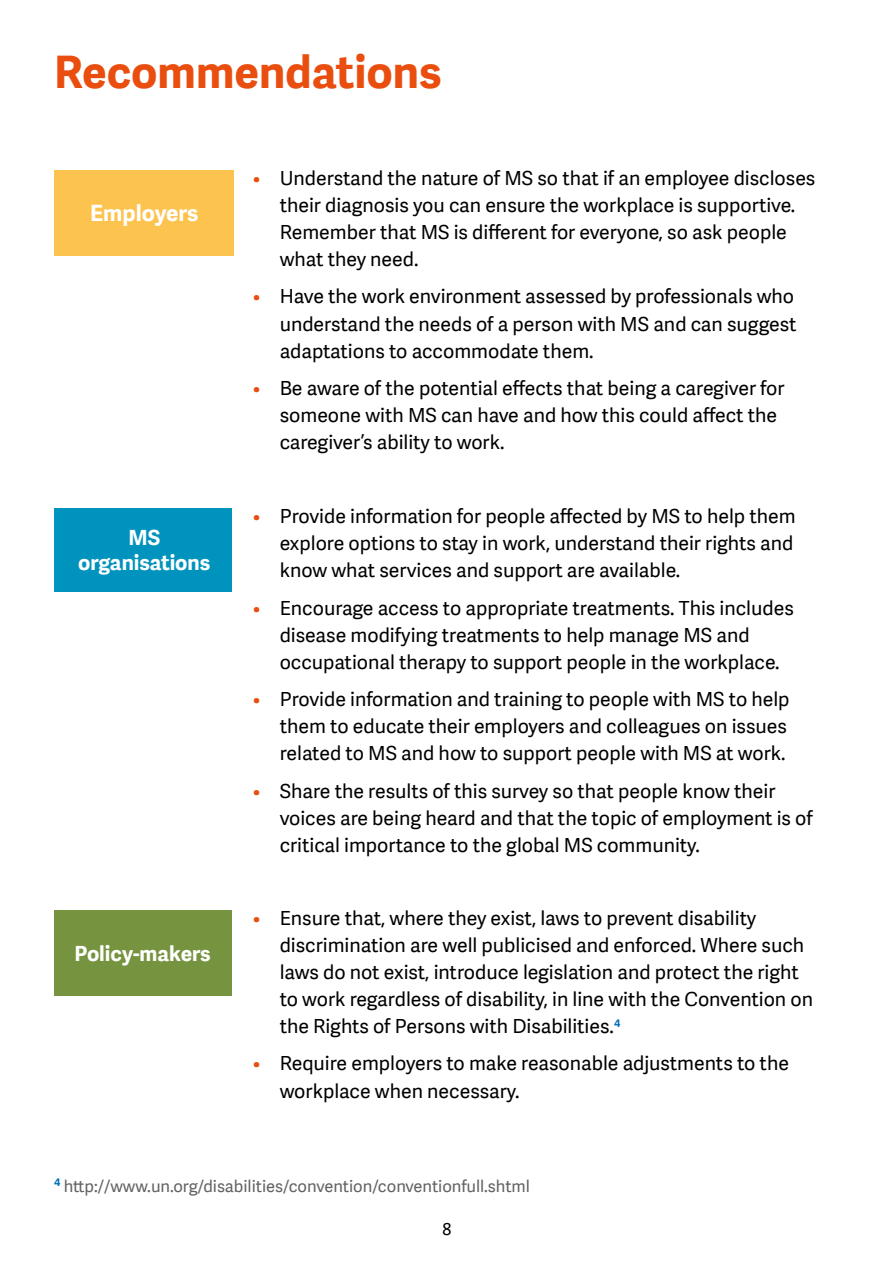
<style>
.page{position:relative;width:893px;height:1263px;background:#fff}
.page>*{position:absolute;margin:0;border:0;box-sizing:border-box;transform-origin:0 0}
.t1{font:700 45px "Adelle Sans";color:#e94e0f}
.t2{font:700 22.5px "Adelle Sans";color:#fff}
.t3{font:700 21px/25.2px "Adelle Sans";color:#fff;text-align:center}
.t4{font:19.5px/27px "Adelle Sans";color:#000}
.t5{font:16.5px "Adelle Sans";color:#646363}
.t6{font:16.5px "Adelle Sans";color:#000}
.s1{color:#e94e0f}
</style>
<div class="page">
<div style="left:54px;top:508px;width:178px;height:83px;background:#0093bd"></div>
<div style="left:55px;top:170px;width:179px;height:85px;background:#fcc34f"></div>
<div style="left:54px;top:910px;width:177px;height:85px;background:#76943f"></div>
<h1 class="t1" style="left:54px;top:39px;width:389px">Recommendations</h1>
<p class="t2" style="left:90px;top:197px;width:110px">Employers</p>
<p class="t3" style="left:78px;top:524px;width:134px">MS organisations</p>
<p class="t3" style="left:75px;top:939px;width:138px">Policy-makers</p>
<p class="t4" style="left:280px;top:164px;width:537px;text-indent:-27px"><span class="s1">•</span> Understand the nature of MS so that if an employee discloses their diagnosis you can ensure the workplace is supportive.<br>Remember that MS is different for everyone, so ask people what they need.</p>
<p class="t4" style="left:280px;top:282px;width:518px;text-indent:-27px"><span class="s1">•</span> Have the work environment assessed by professionals who understand the needs of a person with MS and can suggest adaptations to accommodate them.</p>
<p class="t4" style="left:280px;top:374px;width:506px;text-indent:-27px"><span class="s1">•</span> Be aware of the potential effects that being a caregiver for someone with MS can have and how this could affect the caregiver’s ability to work.</p>
<p class="t4" style="left:280px;top:502px;width:517px;text-align:justify;text-indent:-27px"><span class="s1">•</span> Provide information for people affected by MS to help them explore options to stay in work, understand their rights and know what services and support are available.</p>
<p class="t4" style="left:280px;top:594px;width:516px;text-indent:-27px"><span class="s1">•</span> Encourage access to appropriate treatments. This includes disease modifying treatments to help manage MS and occupational therapy to support people in the workplace.</p>
<p class="t4" style="left:280px;top:685px;width:511px;text-indent:-27px"><span class="s1">•</span> Provide information and training to people with MS to help them to educate their employers and colleagues on issues related to MS and how to support people with MS at work.</p>
<p class="t4" style="left:280px;top:777px;width:535px;text-indent:-27px"><span class="s1">•</span> Share the results of this survey so that people know their voices are being heard and that the topic of employment is of critical importance to the global MS community.</p>
<p class="t4" style="left:280px;top:904px;width:535px;text-indent:-27px"><span class="s1">•</span> Ensure that, where they exist, laws to prevent disability discrimination are well publicised and enforced. Where such laws do not exist, introduce legislation and protect the right to work regardless of disability, in line with the Convention on the Rights of Persons with Disabilities.<sup>4</sup></p>
<p class="t4" style="left:280px;top:1049px;width:511px;text-indent:-27px"><span class="s1">•</span> Require employers to make reasonable adjustments to the workplace when necessary.</p>
<p class="t5" style="left:54px;top:1174px;width:477px"><sup>4</sup> http://www.un.org/disabilities/convention/conventionfull.shtml</p>
<p class="t6" style="left:442px;top:1217px;width:10px">8</p>
</div>
